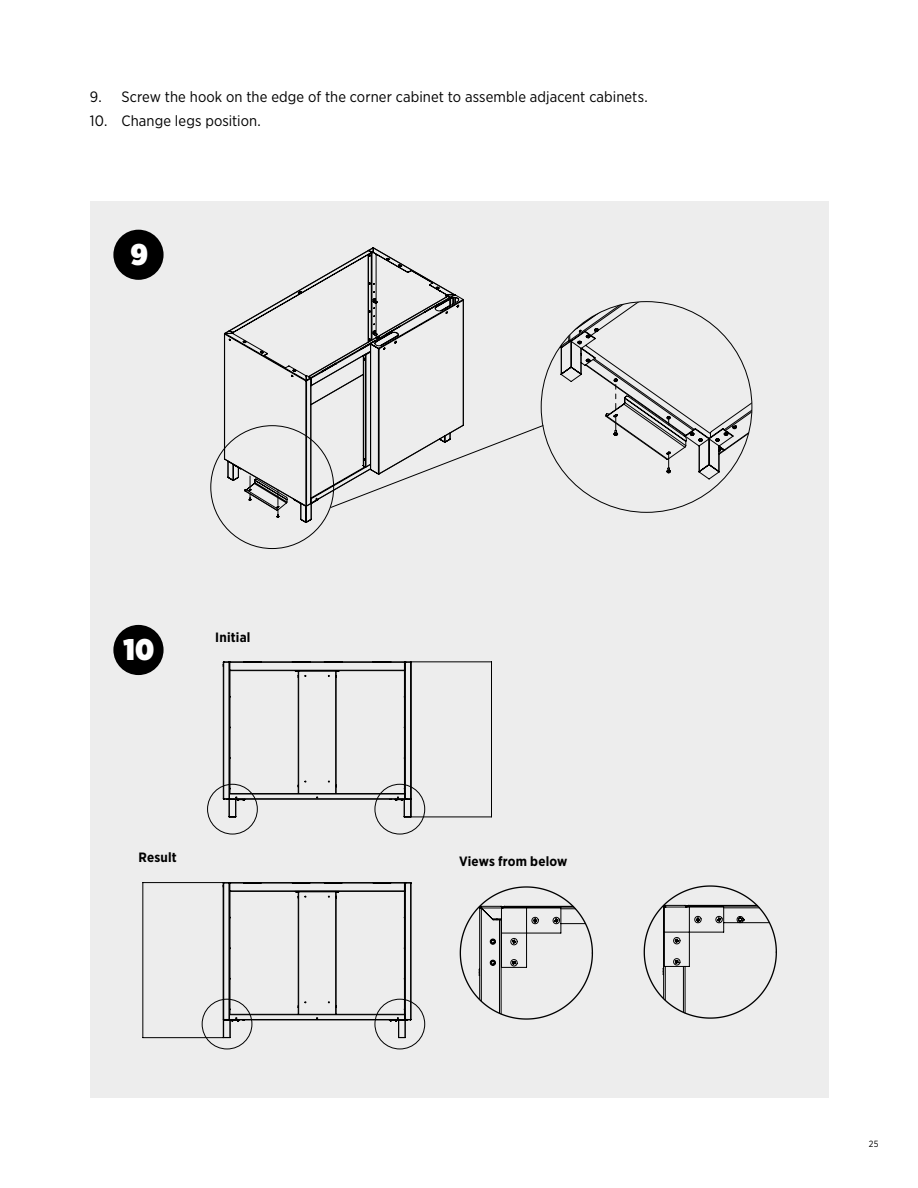
<style>
.page{position:relative;width:918px;height:1188px;background:#fff}
.page>*{position:absolute;margin:0;border:0;box-sizing:border-box;transform-origin:0 0}
.t1{font:900 29.85px "Gotham Narrow";color:#fff}
.t2{font:15px "Gotham Narrow";letter-spacing:.005em;color:#000}
.t3{font:700 13.5px "Gotham Narrow";letter-spacing:.015em;color:#000}
.t4{font:9px "Gotham Narrow";color:#000}
</style>
<div class="page">
<div style="left:90px;top:202px;width:738px;height:896px;background:#ededed"></div>
<div style="left:113px;top:230px;width:51px;height:50px;background:#000;border-radius:50%"></div>
<div style="left:113px;top:625px;width:51px;height:50px;background:#000;border-radius:50%"></div>
<svg style="left:224px;top:247px;width:240px;height:276px"></svg>
<svg style="left:244px;top:474px;width:44px;height:44px"></svg>
<hr style="left:143px;top:882px;width:80px;height:1px;background:#000">
<hr style="left:143px;top:1037px;width:80px;height:1px;background:#000">
<hr style="left:143px;top:883px;width:1px;height:155px;background:#000">
<hr style="left:411px;top:662px;width:81px;height:1px;background:#000">
<hr style="left:411px;top:817px;width:81px;height:1px;background:#000">
<hr style="left:491px;top:662px;width:1px;height:155px;background:#000">
<svg style="left:223px;top:882px;width:189px;height:156px"></svg>
<svg style="left:459px;top:886px;width:134px;height:134px"></svg>
<hr style="left:481px;top:908px;width:1px;height:93px;background:#000">
<hr style="left:499px;top:920px;width:1px;height:93px;background:#000">
<svg style="left:643px;top:885px;width:134px;height:134px"></svg>
<hr style="left:724px;top:908px;width:35px;height:1px;background:#000">
<hr style="left:665px;top:966px;width:1px;height:34px;background:#000">
<hr style="left:683px;top:966px;width:1px;height:46px;background:#000">
<svg style="left:223px;top:661px;width:189px;height:157px"></svg>
<div style="left:207px;top:784px;width:51px;height:50px;border:1px solid #000;border-radius:50%"></div>
<div style="left:202px;top:999px;width:50px;height:50px;border:1px solid #000;border-radius:50%"></div>
<div style="left:375px;top:999px;width:50px;height:50px;border:1px solid #000;border-radius:50%"></div>
<div style="left:375px;top:784px;width:50px;height:50px;border:1px solid #000;border-radius:50%"></div>
<svg style="left:330px;top:425px;width:211px;height:83px"></svg>
<svg style="left:541px;top:301px;width:212px;height:212px"></svg>
<p class="t2" style="left:90px;top:87px;width:559px">9. Screw the hook on the edge of the corner cabinet to assemble adjacent cabinets.</p>
<p class="t2" style="left:90px;top:111px;width:172px">10. Change legs position.</p>
<h1 class="t1" style="left:131px;top:235px;width:19px">9</h1>
<h1 class="t1" style="left:124px;top:630px;width:32px">10</h1>
<p class="t3" style="left:215px;top:629px;width:37px">Initial</p>
<p class="t3" style="left:138px;top:848px;width:40px">Result</p>
<p class="t3" style="left:459px;top:853px;width:110px">Views from below</p>
<p class="t4" style="left:869px;top:1139px;width:11px">25</p>
</div>
